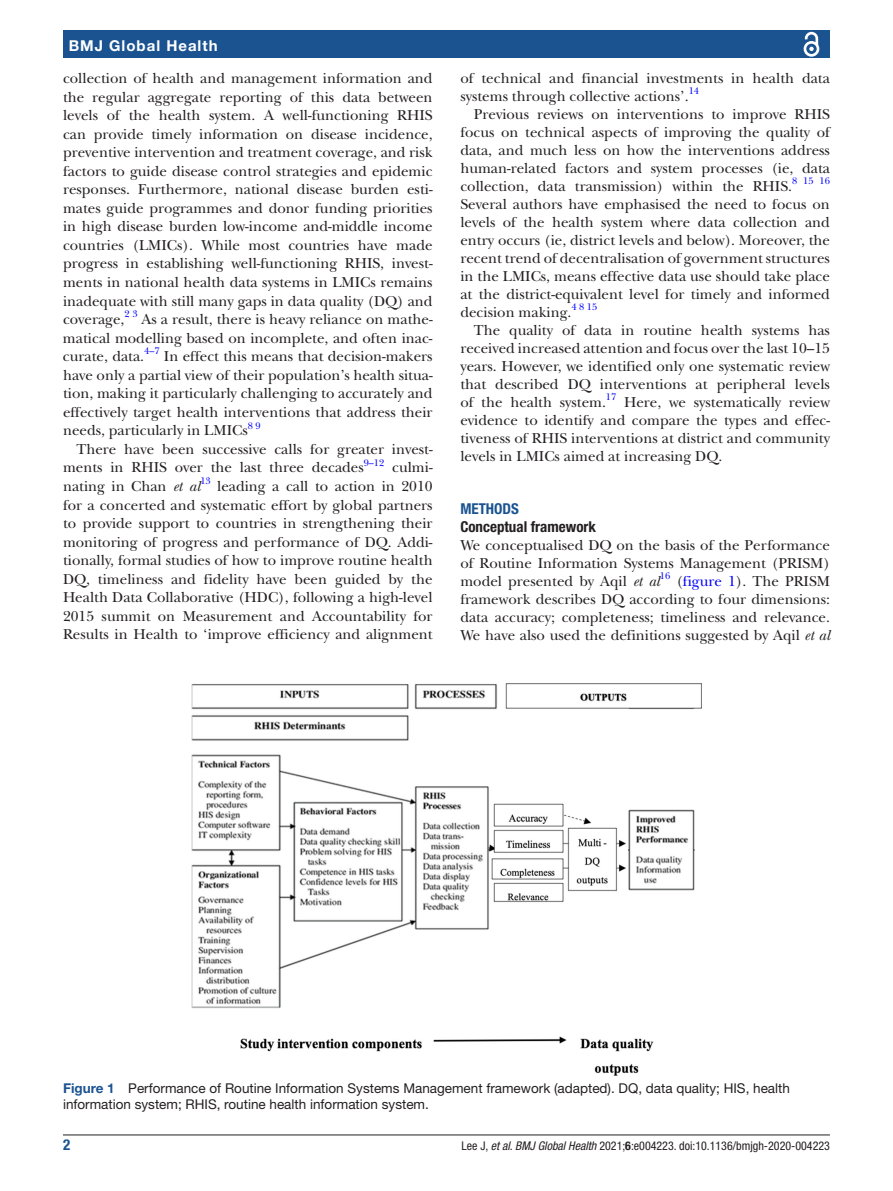
<style>
.page{position:relative;width:893px;height:1191px;background:#fff}
.page>*{position:absolute;margin:0;border:0;box-sizing:border-box;transform-origin:0 0}
.t1{font:15px/18.6px "New Baskerville";color:#231f20;text-align:justify}
.t2{font:700 condensed 15px "Helvetica Neue LT Std";color:#231f20}
.t3{font:700 15px "Helvetica Neue LT Std";letter-spacing:.065em;color:#fff}
.t4{font:700 condensed 15px "Helvetica Neue LT Std";color:#1b5391}
.t5{font:13.5px/16.2px "Helvetica Neue LT Std";color:#231f20}
.t6{font:condensed 12px "Helvetica Neue LT Std";color:#231f20}
.t7{font:9.9px "New Baskerville";color:#00f}
.s1{font-style:italic}
.s2{color:#00f}
.s3{font-weight:700;color:#1b5391}
.s4{font-weight:700}
</style>
<div class="page">
<hr style="left:63px;top:1134px;width:767px;height:1px;background:#231f20">
<div style="left:63px;top:31px;width:767px;height:27px;background:#1b5391"></div>
<svg style="left:803px;top:31px;width:17px;height:26px"></svg>
<img style="left:191px;top:683px;width:511px;height:392px">
<p class="t3" style="left:69px;top:36px;width:150px">BMJ Global Health</p>
<p class="t1" style="left:63px;top:69px;width:371px">collection of health and management information and the regular aggregate reporting of this data between levels of the health system. A well-functioning RHIS can provide timely information on disease incidence, preventive intervention and treatment coverage, and risk factors to guide disease control strategies and epidemic responses. Furthermore, national disease burden esti&shy;mates guide programmes and donor funding priorities in high disease burden low-income and-middle income countries (LMICs). While most countries have made progress in establishing well-functioning RHIS, invest&shy;ments in national health data systems in LMICs remains inadequate with still many gaps in data quality (DQ) and coverage,</p>
<p class="t7" style="left:124px;top:308px;width:15px">2 3</p>
<p class="t1" style="left:63px;top:310px;width:371px;text-indent:79px">As a result, there is heavy reliance on mathe&shy;matical modelling based on incomplete, and often inac&shy;curate, data.<sup>4–7</sup> In effect this means that decision-makers have only a partial view of their population’s health situa&shy;tion, making it particularly challenging to accurately and effectively target health interventions that address their needs, particularly in LMICs</p>
<p class="t7" style="left:248px;top:420px;width:14px">8 9</p>
<p class="t1" style="left:63px;top:440px;width:371px;text-indent:14px">There have been successive calls for greater invest&shy;ments in RHIS over the last three decades<sup>9–12</sup></p>
<p class="t1" style="left:392px;top:458px;width:42px">culmi-</p>
<p class="t1" style="left:63px;top:477px;width:139px">nating in Chan <span class="s1">et al</span></p>
<p class="t7" style="left:200px;top:475px;width:12px">13</p>
<p class="t1" style="left:63px;top:477px;width:371px;text-indent:154px">leading a call to action in 2010 for a concerted and systematic effort by global partners to provide support to countries in strengthening their monitoring of progress and performance of DQ. Addi&shy;tionally, formal studies of how to improve routine health DQ, timeliness and fidelity have been guided by the Health Data Collaborative (HDC), following a high-level 2015 summit on Measurement and Accountability for Results in Health to ‘improve efficiency and alignment</p>
<p class="t1" style="left:460px;top:69px;width:371px;line-height:18px">of technical and financial investments in health data systems through collective actions’.</p>
<p class="t7" style="left:689px;top:85px;width:12px">14</p>
<p class="t1" style="left:460px;top:105px;width:371px;line-height:18px;text-indent:14px">Previous reviews on interventions to improve RHIS focus on technical aspects of improving the quality of data, and much less on how the interventions address human-related factors and system processes (ie, data collection, data transmission) within the RHIS.</p>
<p class="t7" style="left:792px;top:175px;width:39px">8 15 16</p>
<p class="t1" style="left:460px;top:195px;width:371px;line-height:18px">Several authors have emphasised the need to focus on levels of the health system where data collection and entry occurs (ie, district levels and below). Moreover, the recent trend of decentralisation of government structures in the LMICs, means effective data use should take place at the district-equivalent level for timely and informed decision making.</p>
<p class="t7" style="left:571px;top:301px;width:27px">4 8 15</p>
<p class="t1" style="left:460px;top:321px;width:371px;line-height:18px;text-indent:14px">The quality of data in routine health systems has received increased attention and focus over the last 10–15 years. However, we identified only one systematic review that described DQ interventions at peripheral levels of the health system.</p>
<p class="t7" style="left:606px;top:391px;width:12px">17</p>
<p class="t1" style="left:460px;top:393px;width:371px;line-height:18px;text-indent:164px">Here, we systematically review evidence to identify and compare the types and effec&shy;tiveness of RHIS interventions at district and community levels in LMICs aimed at increasing DQ.</p>
<p class="t4" style="left:460px;top:499px;width:60px">METHODS</p>
<p class="t2" style="left:460px;top:517px;width:137px">Conceptual framework</p>
<p class="t1" style="left:460px;top:536px;width:371px;line-height:18px">We conceptualised DQ on the basis of the Performance of Routine Information Systems Management (PRISM) model presented by Aqil <span class="s1">et al</span><sup>16</sup> (<span class="s2">figure 1</span>). The PRISM framework describes DQ according to four dimensions: data accuracy; completeness; timeliness and relevance.<br>We have also used the definitions suggested by Aqil <span class="s1">et al</span></p>
<p class="t5" style="left:63px;top:1080px;width:728px"><span class="s3">Figure 1</span> Performance of Routine Information Systems Management framework (adapted). DQ, data quality; HIS, health information system; RHIS, routine health information system.</p>
<p class="t4" style="left:63px;top:1135px;width:9px">2</p>
<p class="t6" style="left:461px;top:1138px;width:370px">Lee J, <span class="s1">et al</span>. <span class="s1">BMJ Global Health</span> 2021;<span class="s4">6</span>:e004223. doi:10.1136/bmjgh-2020-004223</p>
</div>
